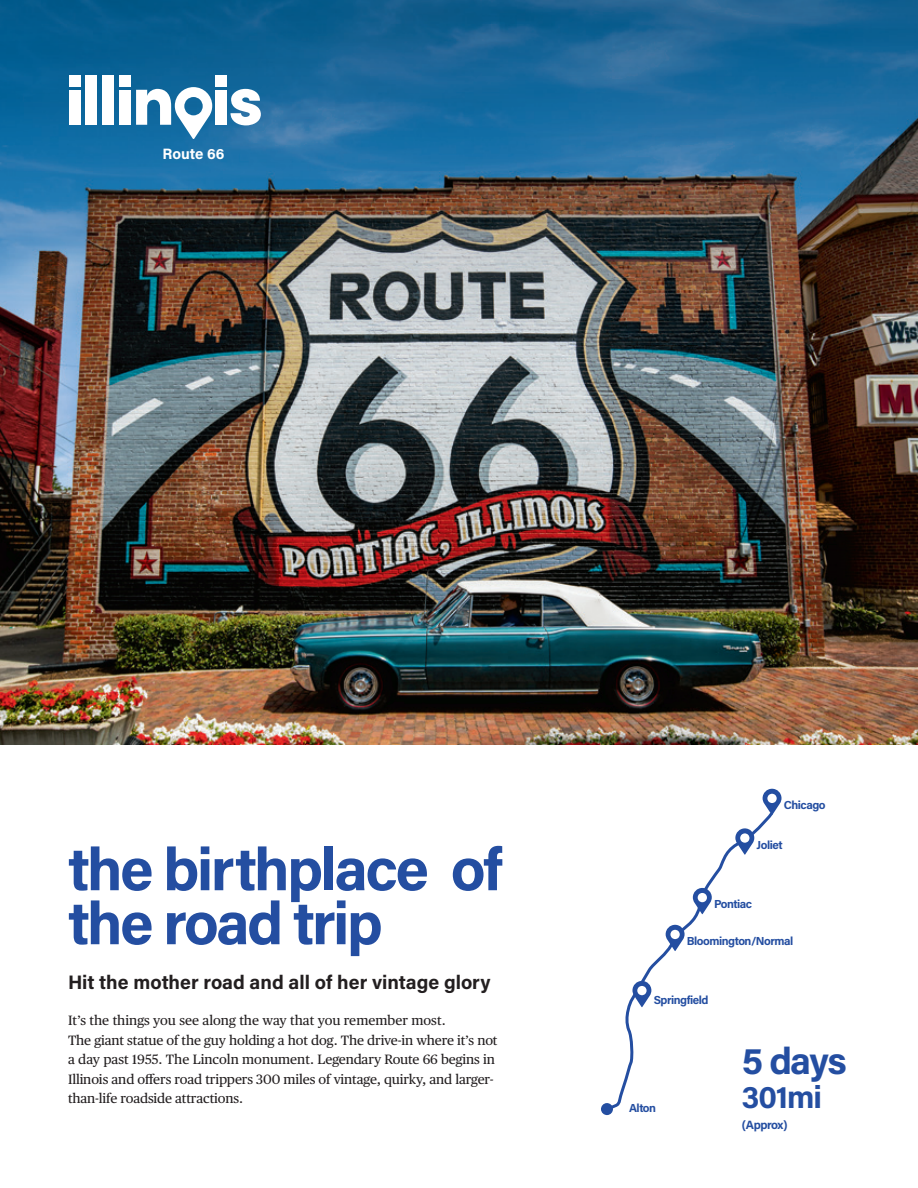
<style>
.page{position:relative;width:918px;height:1188px;background:#fff}
.page>*{position:absolute;margin:0;border:0;box-sizing:border-box;transform-origin:0 0}
.t1{font:700 60px/54px "Acumin Pro";letter-spacing:-.04em;color:#244ea1}
.t2{font:700 37.5px "Acumin Pro";color:#244ea1}
.t3{font:700 31.5px "Acumin Pro";letter-spacing:-.04em;color:#244ea1}
.t4{font:700 19.5px "Acumin Pro";color:#231f20}
.t5{font:700 15px "Acumin Pro";color:#fff}
.t6{font:13.5px/19.5px "Publico Text";letter-spacing:-.01em;color:#231f20}
.t7{font:700 12px "Acumin Pro";letter-spacing:-.04em;color:#244ea1}
.t8{font:700 11.7px "Acumin Pro";letter-spacing:-.04em;color:#244ea1}
</style>
<div class="page">
<img style="left:0;top:505px;width:918px;height:239px">
<img style="left:0;top:0;width:918px;height:505px">
<svg style="left:604px;top:815px;width:169px;height:298px"></svg>
<div style="left:601px;top:1103px;width:12px;height:12px;background:#244ea1;border-radius:50%"></div>
<svg style="left:763px;top:789px;width:19px;height:26px"></svg>
<svg style="left:735px;top:828px;width:19px;height:27px"></svg>
<svg style="left:693px;top:888px;width:19px;height:26px"></svg>
<svg style="left:632px;top:981px;width:19px;height:26px"></svg>
<svg style="left:666px;top:925px;width:19px;height:26px"></svg>
<div style="left:69px;top:90px;width:11px;height:35px;background:#fff"></div>
<div style="left:86px;top:75px;width:11px;height:50px;background:#fff"></div>
<div style="left:103px;top:75px;width:11px;height:50px;background:#fff"></div>
<div style="left:119px;top:90px;width:11px;height:35px;background:#fff"></div>
<div style="left:216px;top:90px;width:11px;height:35px;background:#fff"></div>
<svg style="left:231px;top:89px;width:30px;height:36px"></svg>
<div style="left:69px;top:75px;width:11px;height:11px;background:#fff"></div>
<div style="left:119px;top:75px;width:11px;height:11px;background:#fff"></div>
<div style="left:216px;top:75px;width:11px;height:11px;background:#fff"></div>
<svg style="left:136px;top:87px;width:76px;height:52px"></svg>
<p class="t5" style="left:163px;top:143px;width:64px">Route 66</p>
<h1 class="t1" style="left:68px;top:840px;width:437px">the birthplace of the road trip</h1>
<h3 class="t4" style="left:68px;top:968px;width:424px">Hit the mother road and all of her vintage glory</h3>
<p class="t6" style="left:68px;top:1010px;width:431px">It’s the things you see along the way that you remember most.<br>The giant statue of the guy holding a hot dog. The drive-in where it’s not a day past 1955. The Lincoln monument. Legendary Route 66 begins in Illinois and offers road trippers 300 miles of vintage, quirky, and larger&shy;than-life roadside attractions.</p>
<p class="t8" style="left:784px;top:797px;width:43px">Chicago</p>
<p class="t8" style="left:757px;top:836px;width:27px">Joliet</p>
<p class="t8" style="left:714px;top:896px;width:39px">Pontiac</p>
<p class="t8" style="left:687px;top:933px;width:108px">Bloomington/Normal</p>
<p class="t8" style="left:654px;top:991px;width:56px">Springfield</p>
<p class="t8" style="left:629px;top:1100px;width:29px">Alton</p>
<h2 class="t2" style="left:742px;top:1034px;width:106px">5 days</h2>
<h3 class="t3" style="left:742px;top:1075px;width:82px">301mi</h3>
<p class="t7" style="left:742px;top:1116px;width:47px">(Approx)</p>
</div>
